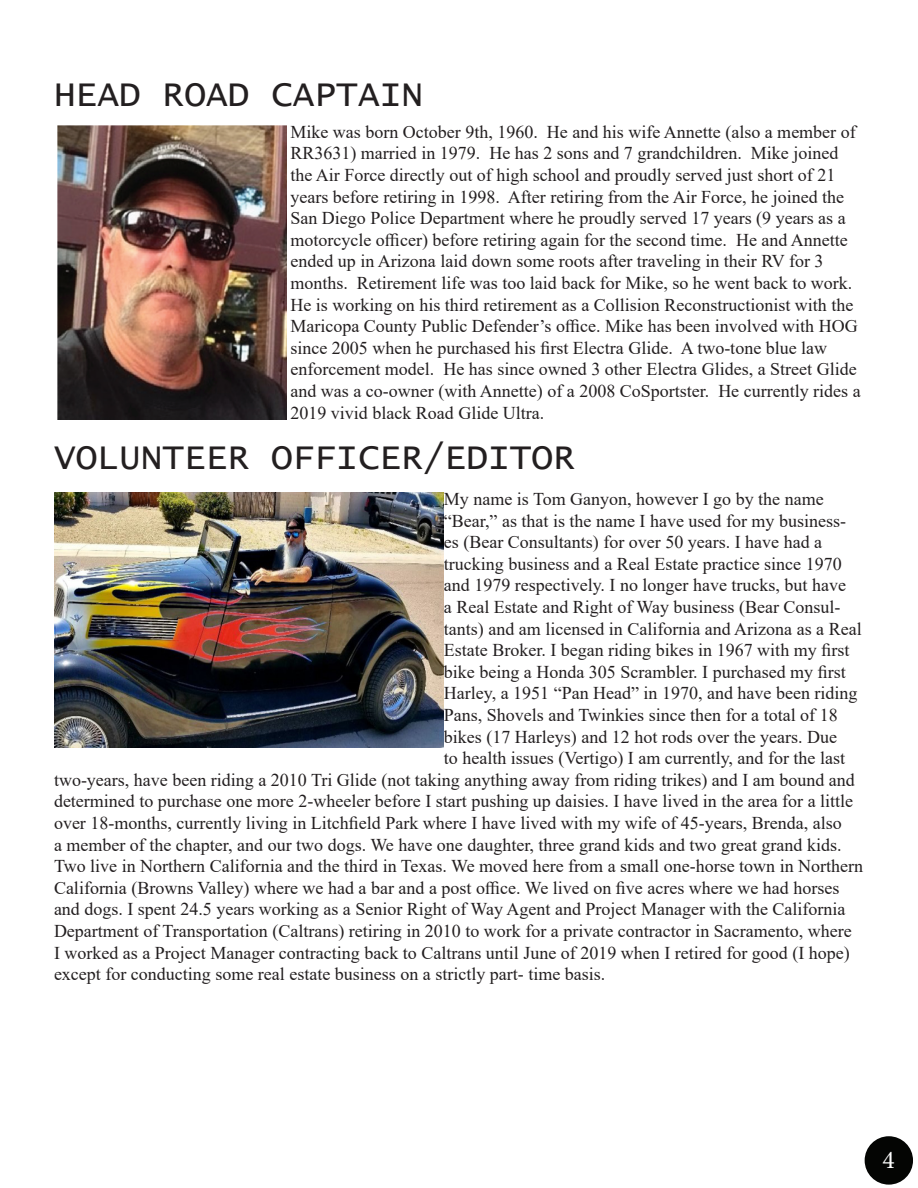
<style>
.page{position:relative;width:918px;height:1188px;background:#fff}
.page>*{position:absolute;margin:0;border:0;box-sizing:border-box;transform-origin:0 0}
.t1{font:36px "Lucida Console";color:#231f20}
.t2{font:25.5px "Minion Pro";color:#fff}
.t3{font:18px/21.6px "Times New Roman";color:#231f20}
</style>
<div class="page">
<div style="left:865px;top:1136px;width:48px;height:49px;background:#040503;border-radius:50%"></div>
<img style="left:58px;top:125px;width:229px;height:294px">
<img style="left:54px;top:492px;width:390px;height:255px">
<p class="t1" style="left:54px;top:78px;width:371px">HEAD ROAD CAPTAIN</p>
<p class="t3" style="left:290px;top:120px;width:572px">Mike was born October 9th, 1960. He and his wife Annette (also a member of RR3631) married in 1979. He has 2 sons and 7 grandchildren. Mike joined the Air Force directly out of high school and proudly served just short of 21 years before retiring in 1998. After retiring from the Air Force, he joined the San Diego Police Department where he proudly served 17 years (9 years as a motorcycle officer) before retiring again for the second time. He and Annette ended up in Arizona laid down some roots after traveling in their RV for 3 months. Retirement life was too laid back for Mike, so he went back to work.<br>He is working on his third retirement as a Collision Reconstructionist with the Maricopa County Public Defender’s office. Mike has been involved with HOG since 2005 when he purchased his first Electra Glide. A two-tone blue law enforcement model. He has since owned 3 other Electra Glides, a Street Glide and was a co-owner (with Annette) of a 2008 CoSportster. He currently rides a 2019 vivid black Road Glide Ultra.</p>
<p class="t1" style="left:54px;top:440px;width:522px">VOLUNTEER OFFICER/EDITOR</p>
<p class="t3" style="left:444px;top:488px;width:381px">My name is Tom Ganyon, however I go by the name</p>
<p class="t3" style="left:444px;top:509px;width:404px">“Bear,” as that is the name I have used for my business-</p>
<p class="t3" style="left:444px;top:531px;width:380px">es (Bear Consultants) for over 50 years. I have had a</p>
<p class="t3" style="left:444px;top:552px;width:399px">trucking business and a Real Estate practice since 1970</p>
<p class="t3" style="left:444px;top:574px;width:404px">and 1979 respectively. I no longer have trucks, but have</p>
<p class="t3" style="left:444px;top:596px;width:398px">a Real Estate and Right of Way business (Bear Consul-</p>
<p class="t3" style="left:444px;top:617px;width:419px">tants) and am licensed in California and Arizona as a Real</p>
<p class="t3" style="left:444px;top:639px;width:407px">Estate Broker. I began riding bikes in 1967 with my first</p>
<p class="t3" style="left:444px;top:660px;width:403px">bike being a Honda 305 Scrambler. I purchased my first</p>
<p class="t3" style="left:444px;top:682px;width:415px">Harley, a 1951 “Pan Head” in 1970, and have been riding</p>
<p class="t3" style="left:444px;top:704px;width:395px">Pans, Shovels and Twinkies since then for a total of 18</p>
<p class="t3" style="left:444px;top:725px;width:395px">bikes (17 Harleys) and 12 hot rods over the years. Due</p>
<p class="t3" style="left:444px;top:747px;width:403px">to health issues (Vertigo) I am currently, and for the last</p>
<p class="t3" style="left:54px;top:768px;width:802px">two-years, have been riding a 2010 Tri Glide (not taking anything away from riding trikes) and I am bound and</p>
<p class="t3" style="left:54px;top:790px;width:801px">determined to purchase one more 2-wheeler before I start pushing up daisies. I have lived in the area for a little</p>
<p class="t3" style="left:54px;top:812px;width:789px">over 18-months, currently living in Litchfield Park where I have lived with my wife of 45-years, Brenda, also</p>
<p class="t3" style="left:54px;top:833px;width:789px">a member of the chapter, and our two dogs. We have one daughter, three grand kids and two great grand kids.</p>
<p class="t3" style="left:54px;top:855px;width:811px">Two live in Northern California and the third in Texas. We moved here from a small one-horse town in Northern</p>
<p class="t3" style="left:54px;top:876px;width:787px">California (Browns Valley) where we had a bar and a post office. We lived on five acres where we had horses</p>
<p class="t3" style="left:54px;top:898px;width:793px">and dogs. I spent 24.5 years working as a Senior Right of Way Agent and Project Manager with the California</p>
<p class="t3" style="left:54px;top:920px;width:799px">Department of Transportation (Caltrans) retiring in 2010 to work for a private contractor in Sacramento, where</p>
<p class="t3" style="left:54px;top:941px;width:797px">I worked as a Project Manager contracting back to Caltrans until June of 2019 when I retired for good (I hope)</p>
<p class="t3" style="left:54px;top:963px;width:553px">except for conducting some real estate business on a strictly part- time basis.</p>
<p class="t2" style="left:882px;top:1142px;width:14px">4</p>
</div>
